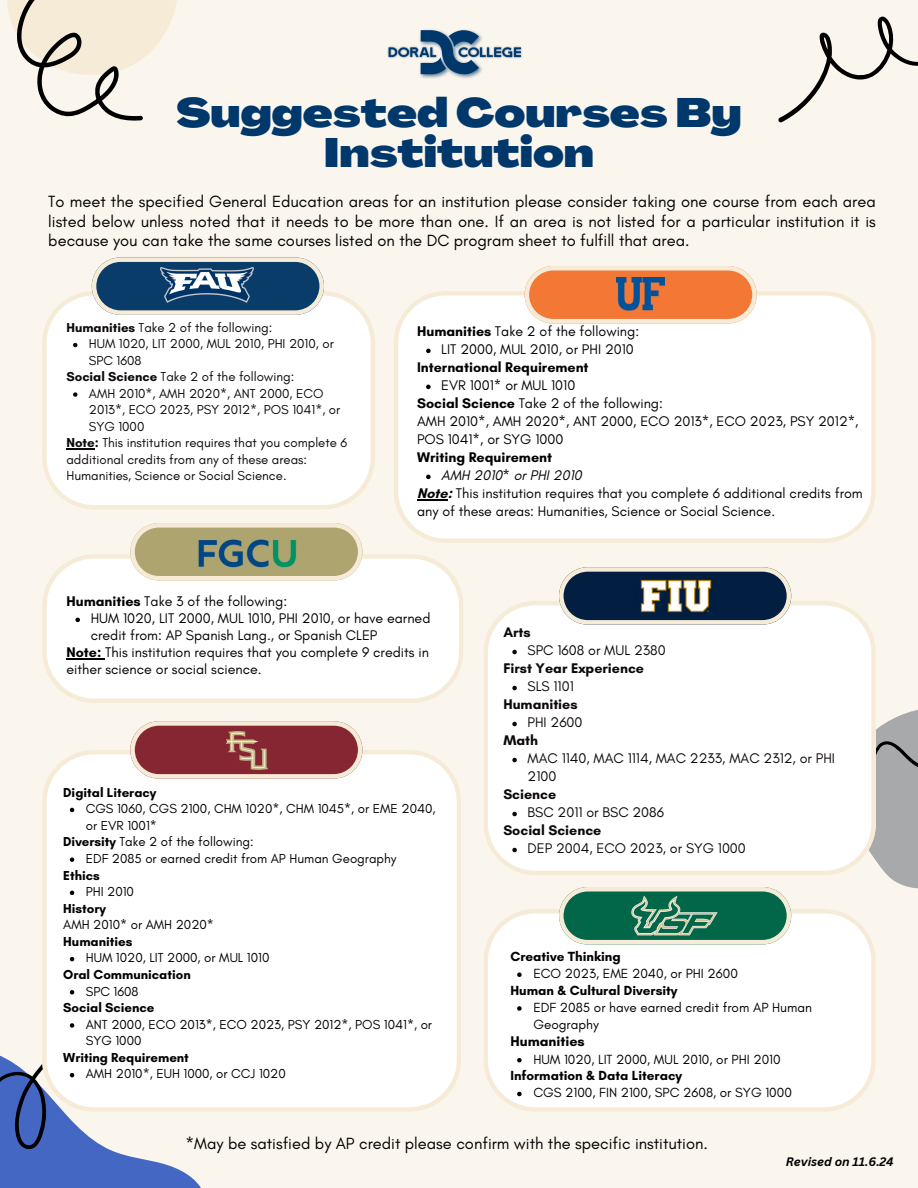
<style>
.page{position:relative;width:918px;height:1188px;background:#faf6ed}
.page>*{position:absolute;margin:0;border:0;box-sizing:border-box;transform-origin:0 0}
.t1{font:900 expanded 40.35px/39.3px "Agrandir";color:#00386c;text-align:center}
.t2{font:16.5px/19.5px "Glacial Indifference";color:#000;text-align:justify}
.t3{font:14.25px/16.8px "Glacial Indifference";color:#000}
.t4{font:14.25px/18px "Glacial Indifference";color:#0d0809}
.t5{font:700 14.25px "Glacial Indifference";color:#0d0809}
.t6{font:700 14.25px "Glacial Indifference";color:#000}
.t7{font:italic 14.25px "Glacial Indifference";color:#000}
.t8{font:13.5px/16.8px "Glacial Indifference";color:#000}
.t9{font:700 13.5px "Glacial Indifference";color:#000}
.t10{font:13.2px/16.5px "Glacial Indifference";color:#0d0809}
.t11{font:13.2px/16.6px "Glacial Indifference";color:#010101}
.t12{font:700 13.2px "Glacial Indifference";color:#010101}
.t13{font:italic 700 12px "Canva Sans";color:#000}
.s1{font-weight:700}
</style>
<div class="page">
<svg style="left:0;top:1152px;width:201px;height:36px;fill:#4567c4"></svg>
<svg style="left:7px;top:0;width:170px;height:121px"></svg>
<svg style="left:876px;top:710px;width:42px;height:179px;background:#aaacad"></svg>
<svg style="left:778px;top:16px;width:140px;height:107px"></svg>
<img style="left:387px;top:29px;width:135px;height:50px">
<svg style="left:42px;top:554px;width:421px;height:149px;background:#fdfdfb"></svg>
<svg style="left:42px;top:291px;width:333px;height:218px;background:#fefdfc"></svg>
<div style="left:484px;top:601px;width:392px;height:274px;background:#fff"></div>
<svg style="left:559px;top:567px;width:232px;height:58px;background:#495b6e"></svg>
<div style="left:42px;top:750px;width:419px;height:362px;background:#fff"></div>
<svg style="left:130px;top:721px;width:232px;height:58px;background:#a35a5f"></svg>
<svg style="left:394px;top:291px;width:482px;height:252px;background:#fefdfc"></svg>
<svg style="left:92px;top:257px;width:232px;height:58px;background:#51718c"></svg>
<img style="left:161px;top:267px;width:93px;height:35px">
<svg style="left:525px;top:266px;width:231px;height:57px;background:#f4945e"></svg>
<img style="left:616px;top:277px;width:49px;height:34px">
<svg style="left:130px;top:523px;width:232px;height:57px;background:#c2b98f"></svg>
<img style="left:197px;top:537px;width:101px;height:31px">
<img style="left:225px;top:729px;width:42px;height:42px">
<img style="left:635px;top:577px;width:81px;height:37px">
<svg style="left:484px;top:909px;width:392px;height:202px;background:#fefdfc"></svg>
<svg style="left:559px;top:887px;width:232px;height:57px;background:#519178"></svg>
<img style="left:626px;top:894px;width:98px;height:43px">
<svg style="left:517px;top:972px;width:5px;height:5px"></svg>
<svg style="left:517px;top:1006px;width:5px;height:5px"></svg>
<svg style="left:517px;top:1058px;width:5px;height:4px"></svg>
<svg style="left:517px;top:1092px;width:5px;height:4px"></svg>
<svg style="left:73px;top:343px;width:4px;height:4px"></svg>
<svg style="left:73px;top:392px;width:4px;height:5px"></svg>
<hr style="left:66px;top:448px;width:29px;height:2px;background:#0d0809">
<svg style="left:75px;top:618px;width:5px;height:4px"></svg>
<hr style="left:66px;top:658px;width:35px;height:1px;background:#000">
<svg style="left:512px;top:650px;width:5px;height:4px"></svg>
<svg style="left:512px;top:686px;width:5px;height:4px"></svg>
<svg style="left:512px;top:722px;width:5px;height:4px"></svg>
<svg style="left:512px;top:758px;width:5px;height:4px"></svg>
<svg style="left:512px;top:812px;width:5px;height:4px"></svg>
<svg style="left:512px;top:848px;width:5px;height:4px"></svg>
<svg style="left:70px;top:808px;width:4px;height:4px"></svg>
<svg style="left:70px;top:857px;width:4px;height:5px"></svg>
<svg style="left:70px;top:891px;width:4px;height:4px"></svg>
<svg style="left:70px;top:957px;width:4px;height:4px"></svg>
<svg style="left:70px;top:990px;width:4px;height:5px"></svg>
<svg style="left:0;top:1023px;width:117px;height:150px"></svg>
<svg style="left:426px;top:349px;width:5px;height:4px"></svg>
<svg style="left:426px;top:385px;width:5px;height:4px"></svg>
<svg style="left:426px;top:475px;width:5px;height:4px"></svg>
<hr style="left:417px;top:499px;width:31px;height:1px;background:#000">
<p class="t1" style="left:176px;top:98px;width:567px">Suggested Courses By<br>Institution</p>
<p class="t2" style="left:48px;top:192px;width:829px">To meet the specified General Education areas for an institution please consider taking one course from each area listed below unless noted that it needs to be more than one. If an area is not listed for a particular institution it is because you can take the same courses listed on the DC program sheet to fulfill that area.</p>
<h4 class="t10" style="left:66px;top:319px;width:207px"><span class="s1">Humanities</span> Take 2 of the following:</h4>
<p class="t10" style="left:89px;top:336px;width:246px">HUM 1020, LIT 2000, MUL 2010, PHI 2010, or<br>SPC 1608</p>
<h4 class="t10" style="left:66px;top:369px;width:229px"><span class="s1">Social Science</span> Take 2 of the following:</h4>
<p class="t10" style="left:89px;top:385px;width:253px">AMH 2010*, AMH 2020*, ANT 2000, ECO<br>2013*, ECO 2023, PSY 2012*, POS 1041*, or<br>SYG 1000</p>
<h4 class="t10" style="left:66px;top:435px;width:282px"><span class="s1">Note:</span> This institution requires that you complete 6 additional credits from any of these areas:<br>Humanities, Science or Social Science.</h4>
<p class="t3" style="left:417px;top:323px;width:224px"><span class="s1">Humanities</span> Take 2 of the following:</p>
<h3 class="t3" style="left:441px;top:341px;width:194px">LIT 2000, MUL 2010, or PHI 2010</h3>
<p class="t6" style="left:417px;top:359px;width:173px">International Requirement</p>
<p class="t3" style="left:441px;top:377px;width:136px">EVR 1001* or MUL 1010</p>
<h3 class="t3" style="left:417px;top:394px;width:443px;line-height:18px"><span class="s1">Social Science</span> Take 2 of the following:<br>AMH 2010*, AMH 2020*, ANT 2000, ECO 2013*, ECO 2023, PSY 2012*,<br>POS 1041*, or SYG 1000</h3>
<p class="t6" style="left:417px;top:449px;width:136px">Writing Requirement</p>
<p class="t7" style="left:441px;top:467px;width:142px">AMH 2010* or PHI 2010</p>
<p class="t3" style="left:417px;top:485px;width:447px"><span class="s1">Note:</span> This institution requires that you complete 6 additional credits from</p>
<p class="t3" style="left:417px;top:503px;width:360px">any of these areas: Humanities, Science or Social Science.</p>
<p class="t3" style="left:66px;top:593px;width:222px"><span class="s1">Humanities</span> Take 3 of the following:</p>
<h4 class="t3" style="left:91px;top:610px;width:341px">HUM 1020, LIT 2000, MUL 1010, PHI 2010, or have earned credit from: AP Spanish Lang., or Spanish CLEP</h4>
<p class="t3" style="left:66px;top:644px;width:364px"><span class="s1">Note:</span> This institution requires that you complete 9 credits in either science or social science.</p>
<p class="t12" style="left:63px;top:784px;width:95px">Digital Literacy</p>
<p class="t11" style="left:86px;top:800px;width:351px">CGS 1060, CGS 2100, CHM 1020*, CHM 1045*, or EME 2040, or EVR 1001*</p>
<p class="t11" style="left:63px;top:833px;width:192px"><span class="s1">Diversity</span> Take 2 of the following:</p>
<h3 class="t11" style="left:86px;top:850px;width:312px">EDF 2085 or earned credit from AP Human Geography</h3>
<p class="t12" style="left:63px;top:867px;width:38px">Ethics</p>
<h4 class="t11" style="left:86px;top:883px;width:50px">PHI 2010</h4>
<p class="t11" style="left:63px;top:900px;width:152px"><span class="s1">History<br></span>AMH 2010* or AMH 2020*<br><span class="s1">Humanities</span></p>
<h3 class="t11" style="left:86px;top:950px;width:185px">HUM 1020, LIT 2000, or MUL 1010</h3>
<p class="t12" style="left:63px;top:966px;width:129px">Oral Communication</p>
<h4 class="t11" style="left:86px;top:983px;width:54px">SPC 1608</h4>
<p class="t12" style="left:63px;top:1000px;width:93px">Social Science</p>
<h3 class="t11" style="left:86px;top:1016px;width:348px">ANT 2000, ECO 2013*, ECO 2023, PSY 2012*, POS 1041*, or<br>SYG 1000</h3>
<p class="t12" style="left:63px;top:1049px;width:127px">Writing Requirement</p>
<h3 class="t11" style="left:86px;top:1066px;width:202px">AMH 2010*, EUH 1000, or CCJ 1020</h3>
<h3 class="t5" style="left:503px;top:624px;width:29px">Arts</h3>
<p class="t4" style="left:528px;top:641px;width:140px">SPC 1608 or MUL 2380</p>
<h3 class="t5" style="left:503px;top:660px;width:142px">First Year Experience</h3>
<p class="t4" style="left:528px;top:677px;width:48px">SLS 1101</p>
<h3 class="t5" style="left:503px;top:696px;width:76px">Humanities</h3>
<p class="t4" style="left:528px;top:713px;width:57px">PHI 2600</p>
<h3 class="t5" style="left:503px;top:732px;width:36px">Math</h3>
<p class="t4" style="left:528px;top:749px;width:309px">MAC 1140, MAC 1114, MAC 2233, MAC 2312, or PHI<br>2100</p>
<h3 class="t5" style="left:503px;top:786px;width:54px">Science</h3>
<p class="t4" style="left:528px;top:803px;width:138px">BSC 2011 or BSC 2086</p>
<h3 class="t5" style="left:503px;top:822px;width:100px">Social Science</h3>
<p class="t4" style="left:528px;top:839px;width:220px">DEP 2004, ECO 2023, or SYG 1000</p>
<p class="t9" style="left:510px;top:948px;width:112px">Creative Thinking</p>
<h4 class="t8" style="left:533px;top:965px;width:206px">ECO 2023, EME 2040, or PHI 2600</h4>
<p class="t9" style="left:510px;top:982px;width:169px">Human &amp; Cultural Diversity</p>
<h4 class="t8" style="left:533px;top:999px;width:280px">EDF 2085 or have earned credit from AP Human<br>Geography</h4>
<h4 class="t6" style="left:510px;top:1032px;width:76px">Humanities</h4>
<p class="t8" style="left:533px;top:1050px;width:249px">HUM 1020, LIT 2000, MUL 2010, or PHI 2010</p>
<h3 class="t9" style="left:510px;top:1068px;width:173px">Information &amp; Data Literacy</h3>
<p class="t8" style="left:533px;top:1084px;width:260px">CGS 2100, FIN 2100, SPC 2608, or SYG 1000</p>
<h3 class="t2" style="left:186px;top:1134px;width:524px">*May be satisfied by AP credit please confirm with the specific institution.</h3>
<p class="t13" style="left:786px;top:1153px;width:110px">Revised on 11.6.24</p>
</div>
